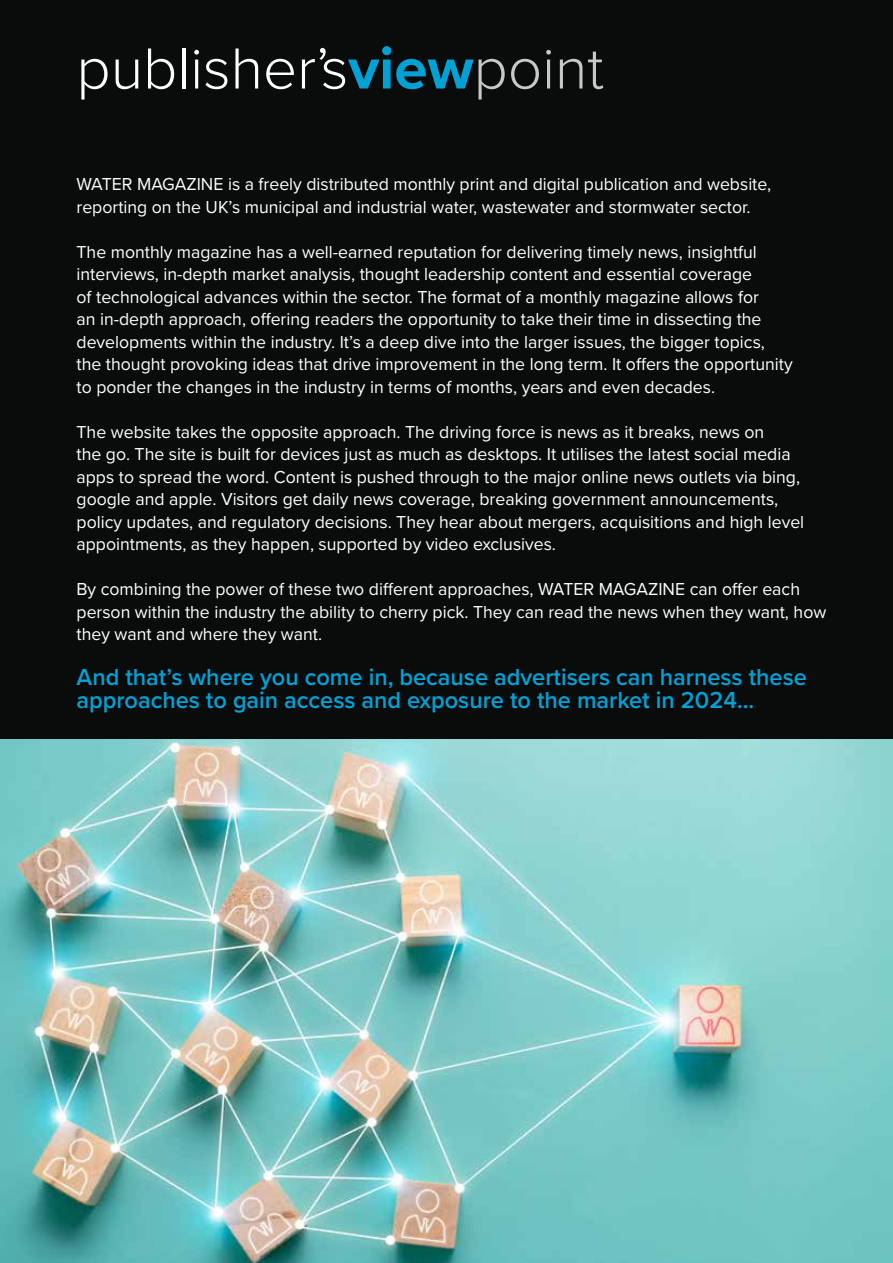
<style>
.page{position:relative;width:893px;height:1263px;background:#0a0b0b}
.page>*{position:absolute;margin:0;border:0;box-sizing:border-box;transform-origin:0 0}
.t1{font:300 60px "Proxima Nova";color:#fff}
.t2{font:600 24px/22.5px "Proxima Nova";color:#00a2d5}
.t3{font:18px/22.5px "Proxima Nova";color:#fff}
.s1{font-weight:700;color:#00a2d5}
.s2{color:#c7c8ca}
</style>
<div class="page">
<img style="left:0;top:740px;width:893px;height:523px">
<h1 class="t1" style="left:77px;top:24px;width:529px">publisher’s<span class="s1">view</span><span class="s2">point</span></h1>
<p class="t3" style="left:77px;top:172px;width:696px">WATER MAGAZINE is a freely distributed monthly print and digital publication and website, reporting on the UK’s municipal and industrial water, wastewater and stormwater sector.</p>
<p class="t3" style="left:77px;top:240px;width:718px">The monthly magazine has a well-earned reputation for delivering timely news, insightful interviews, in-depth market analysis, thought leadership content and essential coverage<br>of technological advances within the sector. The format of a monthly magazine allows for<br>an in-depth approach, offering readers the opportunity to take their time in dissecting the developments within the industry. It’s a deep dive into the larger issues, the bigger topics, the thought provoking ideas that drive improvement in the long term. It offers the opportunity to ponder the changes in the industry in terms of months, years and even decades.</p>
<p class="t3" style="left:77px;top:420px;width:729px">The website takes the opposite approach. The driving force is news as it breaks, news on<br>the go. The site is built for devices just as much as desktops. It utilises the latest social media apps to spread the word. Content is pushed through to the major online news outlets via bing, google and apple. Visitors get daily news coverage, breaking government announcements, policy updates, and regulatory decisions. They hear about mergers, acquisitions and high level appointments, as they happen, supported by video exclusives.</p>
<p class="t3" style="left:77px;top:577px;width:751px">By combining the power of these two different approaches, WATER MAGAZINE can offer each person within the industry the ability to cherry pick. They can read the news when they want, how they want and where they want.</p>
<h2 class="t2" style="left:77px;top:665px;width:732px">And that’s where you come in, because advertisers can harness these approaches to gain access and exposure to the market in 2024...</h2>
</div>
